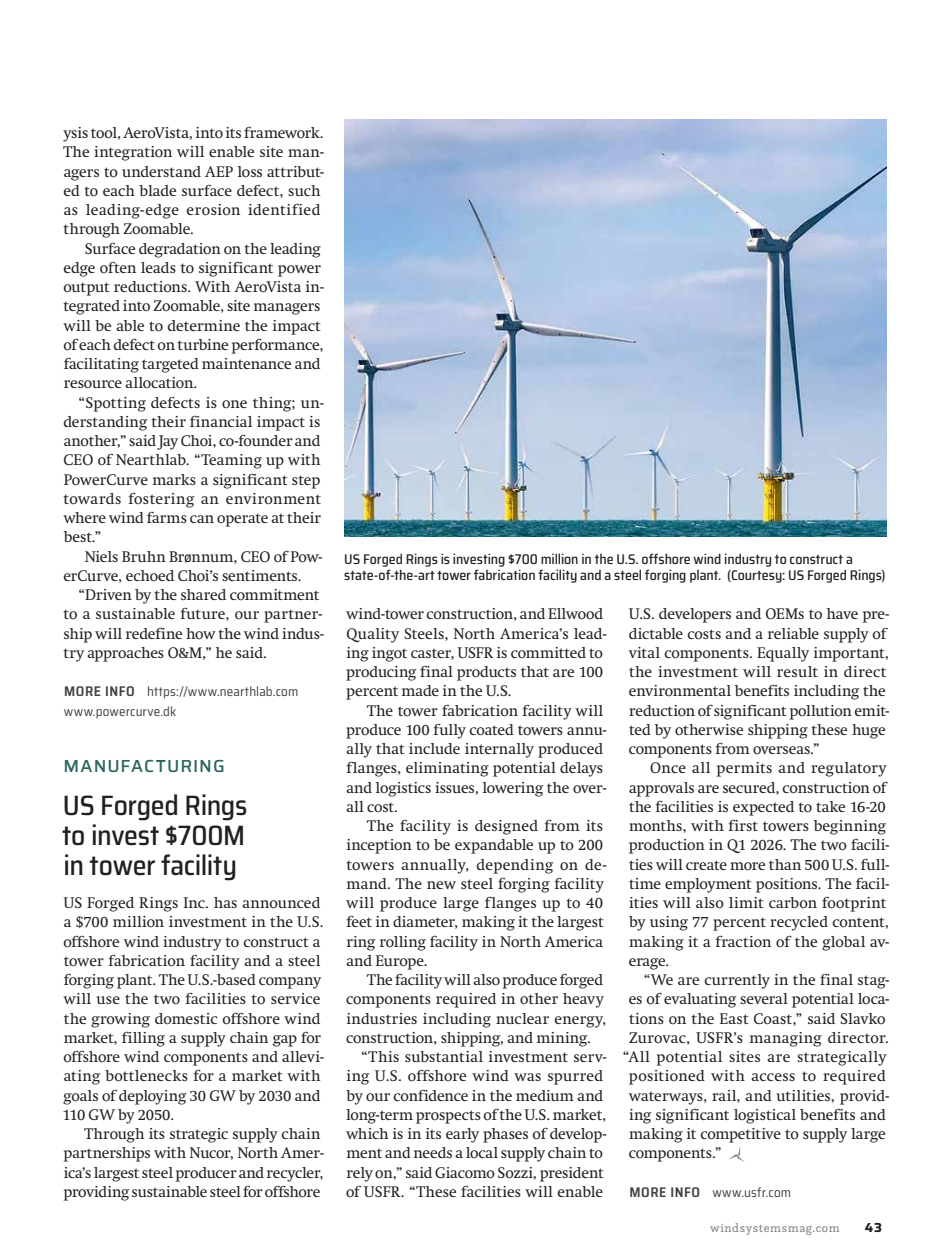
<style>
.page{position:relative;width:945px;height:1260px;background:#fff}
.page>*{position:absolute;margin:0;border:0;box-sizing:border-box;transform-origin:0 0}
.t1{font:500 semi-condensed 28px/29.8px "Saira";letter-spacing:-.015em;color:#231f20;text-align:justify}
.t2{font:500 17.5px "Saira";letter-spacing:.055em;color:#2d655f}
.t3{font:15.05px/19.2px "Swift";color:#231f20}
.t4{font:15.05px "Swift";letter-spacing:.03em;color:#231f20}
.t5{font:15.05px "Swift";letter-spacing:.025em;color:#231f20}
.t6{font:15.05px "Swift";letter-spacing:.02em;color:#231f20}
.t7{font:15.05px "Swift";letter-spacing:-.02em;color:#231f20}
.t8{font:500 semi-condensed 14px/15.8px "Saira";letter-spacing:-.005em;color:#231f20}
.t9{font:semi-condensed 13.12px/19.2px "Saira";letter-spacing:.01em;color:#414042}
.t10{font:700 13.12px "Saira";color:#231f20}
.t11{font:12.25px "Questa Slab";letter-spacing:.05em;color:#808285}
.s1{font-family:"Klavika Basic"}
.s2{font-weight:600;font-size:14px}
</style>
<div class="page">
<svg style="left:729px;top:1147px;width:16px;height:15px"></svg>
<img style="left:344px;top:120px;width:543px;height:416px">
<p class="t3" style="left:63px;top:123px;width:262px">ysis tool, AeroVista, into its framework.<br>The integration will enable site man&shy;agers to understand AEP loss attribut&shy;ed to each blade surface defect, such as leading-edge erosion identified through Zoomable.</p>
<p class="t3" style="left:63px;top:239px;width:262px;text-indent:21px">Surface degradation on the leading edge often leads to significant power output reductions. With AeroVista in&shy;tegrated into Zoomable, site managers will be able to determine the impact of each defect on turbine performance, facilitating targeted maintenance and resource allocation.</p>
<p class="t3" style="left:63px;top:393px;width:262px;text-indent:15px">“Spotting defects is one thing; un&shy;derstanding their financial impact is another,” said Jay Choi, co-founder and<br>CEO of Nearthlab. “Teaming up with<br>PowerCurve marks a significant step towards fostering an environment where wind farms can operate at their best.”</p>
<p class="t3" style="left:63px;top:547px;width:261px;text-indent:21px">Niels Bruhn Br<span class="s1">ø</span>nnum, CEO of Pow&shy;erCurve, echoed Choi’s sentiments.</p>
<p class="t3" style="left:64px;top:585px;width:262px;text-indent:15px">“Driven by the shared commitment to a sustainable future, our partner&shy;ship will redefine how the wind indus&shy;try approaches O&amp;M,” he said.</p>
<p class="t9" style="left:64px;top:682px;width:236px"><span class="s2">MORE INFO</span> https://www.nearthlab.com www.powercurve.dk</p>
<p class="t2" style="left:63px;top:752px;width:163px">MANUFACTURING</p>
<h1 class="t1" style="left:62px;top:790px;width:187px">US Forged Rings to invest $700M in tower facility</h1>
<p class="t3" style="left:62px;top:893px;width:263px">US Forged Rings Inc. has announced a $700 million investment in the U.S. offshore wind industry to construct a tower fabrication facility and a steel forging plant. The U.S.-based company will use the two facilities to service the growing domestic offshore wind market, filling a supply chain gap for offshore wind components and allevi&shy;ating bottlenecks for a market with goals of deploying 30 GW by 2030 and 110 GW by 2050.</p>
<p class="t3" style="left:64px;top:1124px;width:262px;text-indent:21px">Through its strategic supply chain partnerships with Nucor, North Amer&shy;ica’s largest steel producer and recycler, providing sustainable steel for offshore</p>
<p class="t8" style="left:344px;top:551px;width:543px">US Forged Rings is investing $700 million in the U.S. offshore wind industry to construct a state-of-the-art tower fabrication facility and a steel forging plant. (Courtesy: US Forged Rings)</p>
<p class="t3" style="left:346px;top:605px;width:262px">wind-tower construction, and Ellwood Quality Steels, North America’s lead&shy;ing ingot caster, USFR is committed to producing final products that are 100 percent made in the U.S.</p>
<p class="t3" style="left:346px;top:701px;width:262px;text-indent:21px">The tower fabrication facility will produce 100 fully coated towers annu&shy;ally that include internally produced flanges, eliminating potential delays and logistics issues, lowering the over&shy;all cost.</p>
<p class="t3" style="left:346px;top:816px;width:262px;text-indent:21px">The facility is designed from its inception to be expandable up to 200 towers annually, depending on de&shy;mand. The new steel forging facility will produce large flanges up to 40 feet in diameter, making it the largest ring rolling facility in North America and Europe.</p>
<p class="t3" style="left:346px;top:970px;width:262px;text-indent:21px">The facility will also produce forged components required in other heavy industries including nuclear energy, construction, shipping, and mining.</p>
<p class="t3" style="left:346px;top:1047px;width:262px;text-indent:15px">“This substantial investment serv&shy;ing U.S. offshore wind was spurred by our confidence in the medium and long-term prospects of the U.S. market, which is in its early phases of develop&shy;ment and needs a local supply chain to rely on,” said Giacomo Sozzi, president of USFR. “These facilities will enable</p>
<p class="t3" style="left:629px;top:605px;width:262px">U.S. developers and OEMs to have pre&shy;dictable costs and a reliable supply of vital components. Equally important, the investment will result in direct environmental benefits including the reduction of significant pollution emit&shy;ted by otherwise shipping these huge components from overseas.”</p>
<p class="t3" style="left:629px;top:759px;width:262px;text-indent:21px">Once all permits and regulatory approvals are secured, construction of the facilities is expected to take 16-20 months, with first towers beginning production in Q1 2026. The two facili&shy;ties will create more than 500 U.S. full&shy;time employment positions. The facil&shy;ities will also limit carbon footprint by using 77 percent recycled content, making it a fraction of the global av&shy;erage.</p>
<p class="t3" style="left:644px;top:970px;width:247px">“We are currently in the final stag-</p>
<p class="t3" style="left:629px;top:990px;width:262px">es of evaluating several potential loca-</p>
<p class="t3" style="left:629px;top:1009px;width:258px">tions on the East Coast,” said Slavko</p>
<p class="t5" style="left:629px;top:1029px;width:261px">Zurovac, USFR’s managing director.</p>
<p class="t4" style="left:623px;top:1048px;width:265px">“All potential sites are strategically</p>
<p class="t6" style="left:629px;top:1067px;width:258px">positioned with access to required</p>
<p class="t3" style="left:629px;top:1086px;width:262px">waterways, rail, and utilities, provid-</p>
<p class="t3" style="left:629px;top:1105px;width:258px">ing significant logistical benefits and</p>
<p class="t3" style="left:629px;top:1124px;width:258px">making it competitive to supply large</p>
<p class="t7" style="left:629px;top:1144px;width:94px">components.”</p>
<p class="t9" style="left:629px;top:1182px;width:163px"><span class="s2">MORE INFO</span> www.usfr.com</p>
<p class="t11" style="left:710px;top:1220px;width:131px">windsystemsmag.com</p>
<p class="t10" style="left:865px;top:1218px;width:19px">43</p>
</div>
